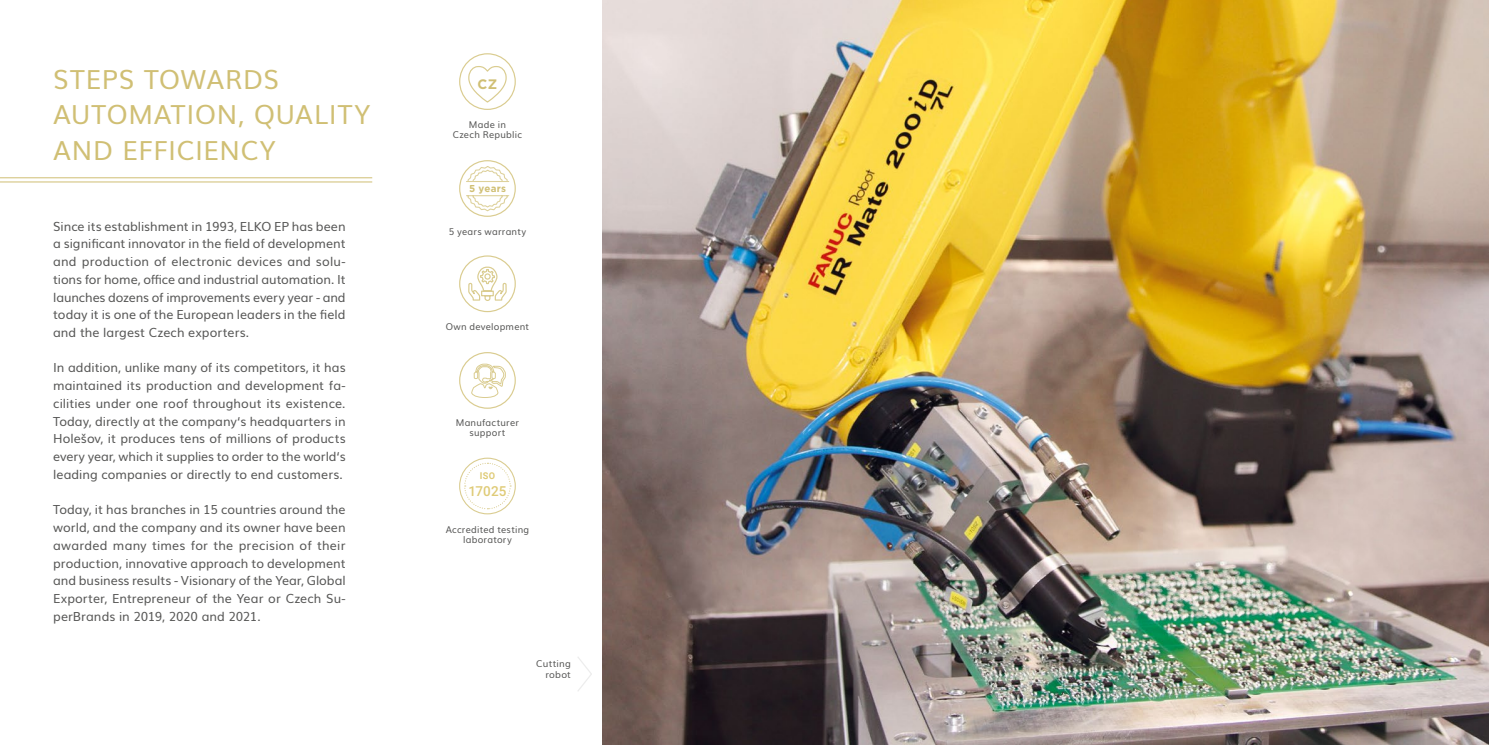
<style>
.page{position:relative;width:1489px;height:745px;background:#fff}
.page>*{position:absolute;margin:0;border:0;box-sizing:border-box;transform-origin:0 0}
.t1{font:26.25px/35.5px "Muli";letter-spacing:.03em;color:#d0bf74}
.t2{font:500 13.75px "Roboto";color:#dfcb77}
.t3{font:700 13.62px "Gotham";color:#d0bf74}
.t4{font:12.5px/17.8px "Muli";color:#575756;text-align:justify}
.t5{font:700 10px "Gotham";letter-spacing:.025em;color:#d0bf74}
.t6{font:9.38px/10.1px "Muli";letter-spacing:.025em;color:#575756;text-align:center}
.t7{font:700 9.38px "Roboto";color:#dfcb77}
</style>
<div class="page">
<hr style="left:0;top:177px;width:372px;height:1px;background:#d0bf74">
<hr style="left:0;top:181px;width:372px;height:1px;background:#d0bf74">
<svg style="left:459px;top:352px;width:56px;height:56px"></svg>
<div style="left:459px;top:352px;width:57px;height:56px;border:1px solid #dacc90;border-radius:50%"></div>
<div style="left:459px;top:53px;width:57px;height:57px;border:1px solid #dacc90;border-radius:50%"></div>
<svg style="left:467px;top:66px;width:40px;height:37px"></svg>
<div style="left:459px;top:160px;width:57px;height:57px;border:1px solid #dacc90;border-radius:50%"></div>
<svg style="left:465px;top:195px;width:45px;height:17px"></svg>
<svg style="left:465px;top:165px;width:45px;height:17px"></svg>
<svg style="left:459px;top:458px;width:56px;height:55px"></svg>
<div style="left:459px;top:457px;width:57px;height:57px;border:1px solid #dacc90;border-radius:50%"></div>
<svg style="left:463px;top:363px;width:48px;height:146px"></svg>
<div style="left:459px;top:255px;width:57px;height:57px;border:1px solid #dacc90;border-radius:50%"></div>
<svg style="left:467px;top:266px;width:40px;height:40px"></svg>
<img style="left:602px;top:0;width:886px;height:744px">
<svg style="left:578px;top:657px;width:14px;height:34px"></svg>
<h1 class="t1" style="left:53px;top:59px;width:319px">STEPS TOWARDS<br>AUTOMATION, QUALITY<br>AND EFFICIENCY</h1>
<p class="t4" style="left:53px;top:216px;width:294px">Since its establishment in 1993, ELKO EP has been a significant innovator in the field of development and production of electronic devices and solu&shy;tions for home, office and industrial automation. It launches dozens of improvements every year - and today it is one of the European leaders in the field and the largest Czech exporters.</p>
<p class="t4" style="left:53px;top:358px;width:294px">In addition, unlike many of its competitors, it has maintained its production and development fa&shy;cilities under one roof throughout its existence.<br>Today, directly at the company‘s headquarters in Holešov, it produces tens of millions of products every year, which it supplies to order to the world‘s leading companies or directly to end customers.</p>
<p class="t4" style="left:53px;top:499px;width:294px">Today, it has branches in 15 countries around the world, and the company and its owner have been awarded many times for the precision of their production, innovative approach to development and business results - Visionary of the Year, Global Exporter, Entrepreneur of the Year or Czech Su&shy;perBrands in 2019, 2020 and 2021.</p>
<p class="t3" style="left:477px;top:75px;width:21px">CZ</p>
<p class="t6" style="left:453px;top:119px;width:71px">Made in<br>Czech Republic</p>
<p class="t5" style="left:469px;top:182px;width:38px">5 years</p>
<p class="t6" style="left:448px;top:226px;width:79px">5 years warranty</p>
<p class="t6" style="left:446px;top:321px;width:85px">Own development</p>
<p class="t6" style="left:456px;top:417px;width:65px">Manufacturer support</p>
<p class="t7" style="left:480px;top:468px;width:17px">ISO</p>
<p class="t2" style="left:468px;top:481px;width:39px">17025</p>
<p class="t6" style="left:445px;top:523px;width:85px">Accredited testing laboratory</p>
<p class="t6" style="left:536px;top:657px;width:36px;text-align:right">Cutting robot</p>
</div>
